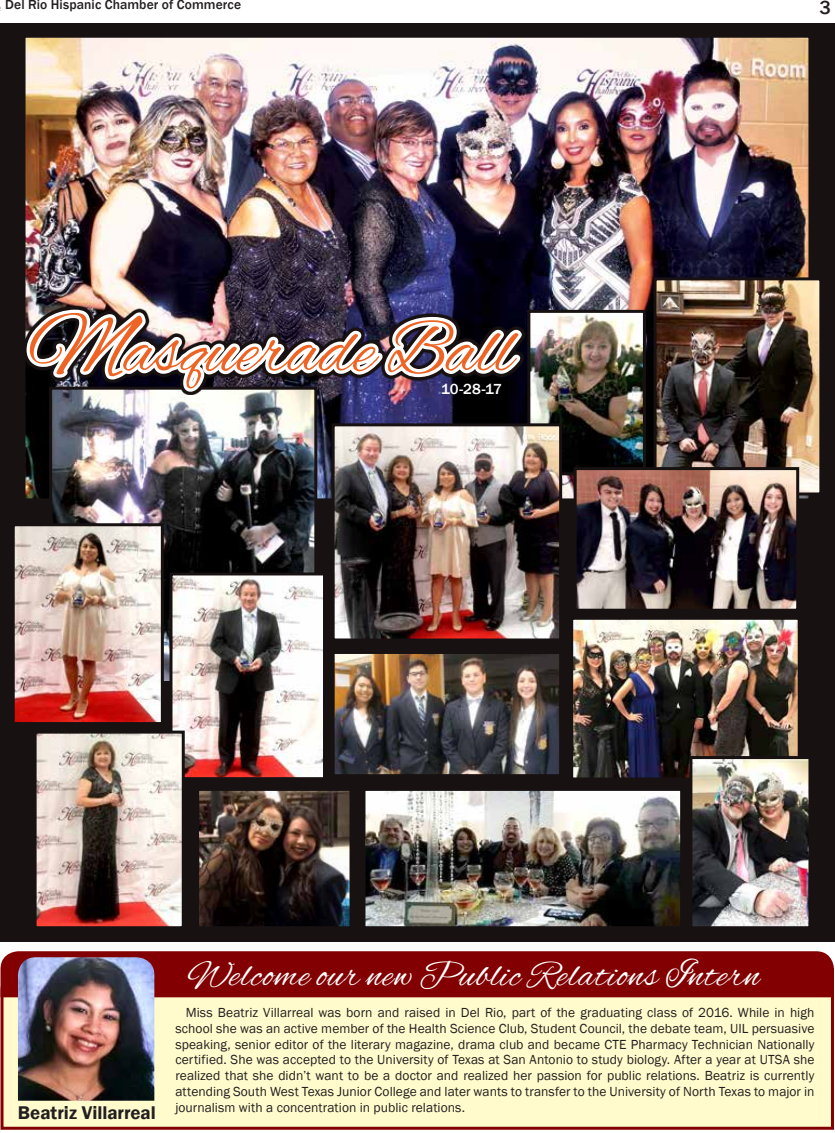
<style>
.page{position:relative;width:835px;height:1133px;background:#fff}
.page>*{position:absolute;margin:0;border:0;box-sizing:border-box;transform-origin:0 0}
.t1{font:74.7px "Alex Brush";letter-spacing:.01em;color:#ed6425}
.t2{font:37.65px "Alex Brush";letter-spacing:.025em;color:#fff}
.t3{font:500 19.5px "Franklin Gothic";color:#231f20}
.t4{font:600 18.9px "Franklin Gothic";color:#231f20}
.t5{font:500 15px "Franklin Gothic";color:#fff}
.t6{font:13.5px/15.8px "Franklin Gothic";letter-spacing:.005em;color:#231f20;text-align:justify}
.t7{font:500 13.5px "Franklin Gothic";letter-spacing:.01em;color:#231f20}
.s1{font-size:88.05px}
</style>
<div class="page">
<div style="left:0;top:23px;width:834px;height:918px;background:#171112"></div>
<img style="left:27px;top:39px;width:780px;height:458px">
<div style="left:0;top:969px;width:834px;height:161px;background:#fffbcc"></div>
<div style="left:1px;top:951px;width:833px;height:46px;background:#820001"></div>
<img style="left:18px;top:957px;width:136px;height:143px">
<img style="left:574px;top:620px;width:222px;height:156px">
<div style="left:570px;top:616px;width:230px;height:164px;border:3px solid #171112"></div>
<img style="left:531px;top:314px;width:111px;height:157px">
<div style="left:527px;top:310px;width:119px;height:165px;border:3px solid #171112"></div>
<img style="left:657px;top:281px;width:161px;height:210px">
<div style="left:653px;top:277px;width:169px;height:218px;border:3px solid #171112"></div>
<img style="left:366px;top:792px;width:313px;height:133px">
<div style="left:362px;top:788px;width:321px;height:141px;border:3px solid #171112"></div>
<img style="left:336px;top:427px;width:222px;height:210px">
<div style="left:332px;top:423px;width:230px;height:218px;border:3px solid #171112"></div>
<img style="left:53px;top:463px;width:260px;height:217px">
<img style="left:336px;top:655px;width:222px;height:118px">
<div style="left:332px;top:651px;width:230px;height:126px;border:3px solid #171112"></div>
<img style="left:200px;top:792px;width:148px;height:133px">
<div style="left:196px;top:788px;width:156px;height:141px;border:3px solid #171112"></div>
<img style="left:577px;top:471px;width:218px;height:136px">
<div style="left:573px;top:467px;width:226px;height:144px;border:3px solid #171112"></div>
<img style="left:25px;top:288px;width:500px;height:175px">
<img style="left:693px;top:760px;width:114px;height:165px">
<div style="left:689px;top:756px;width:122px;height:173px;border:3px solid #171112"></div>
<img style="left:173px;top:576px;width:149px;height:200px">
<div style="left:169px;top:572px;width:157px;height:208px;border:3px solid #171112"></div>
<img style="left:16px;top:527px;width:144px;height:194px">
<div style="left:12px;top:523px;width:152px;height:202px;border:3px solid #171112"></div>
<img style="left:38px;top:734px;width:143px;height:191px">
<div style="left:34px;top:730px;width:151px;height:199px;border:3px solid #171112"></div>
<p class="t7" style="left:5px;top:-3px;width:237px">Del Rio Hispanic Chamber of Commerce</p>
<h3 class="t3" style="left:819px;top:-5px;width:13px">3</h3>
<h1 class="t1" style="left:28px;top:309px;width:487px"><span class="s1">M</span>asquerade Ball</h1>
<p class="t5" style="left:441px;top:379px;width:62px">10-28-17</p>
<h3 class="t4" style="left:18px;top:1101px;width:139px">Beatriz Villarreal</h3>
<h2 class="t2" style="left:187px;top:954px;width:574px">Welcome our new Public Relations Intern</h2>
<p class="t6" style="left:175px;top:1005px;width:640px;text-indent:10px">Miss Beatriz Villarreal was born and raised in Del Rio, part of the graduating class of 2016. While in high school she was an active member of the Health Science Club, Student Council, the debate team, UIL persuasive speaking, senior editor of the literary magazine, drama club and became CTE Pharmacy Technician Nationally certified. She was accepted to the University of Texas at San Antonio to study biology. After a year at UTSA she realized that she didn’t want to be a doctor and realized her passion for public relations. Beatriz is currently attending South West Texas Junior College and later wants to transfer to the University of North Texas to major in journalism with a concentration in public relations.</p>
</div>
